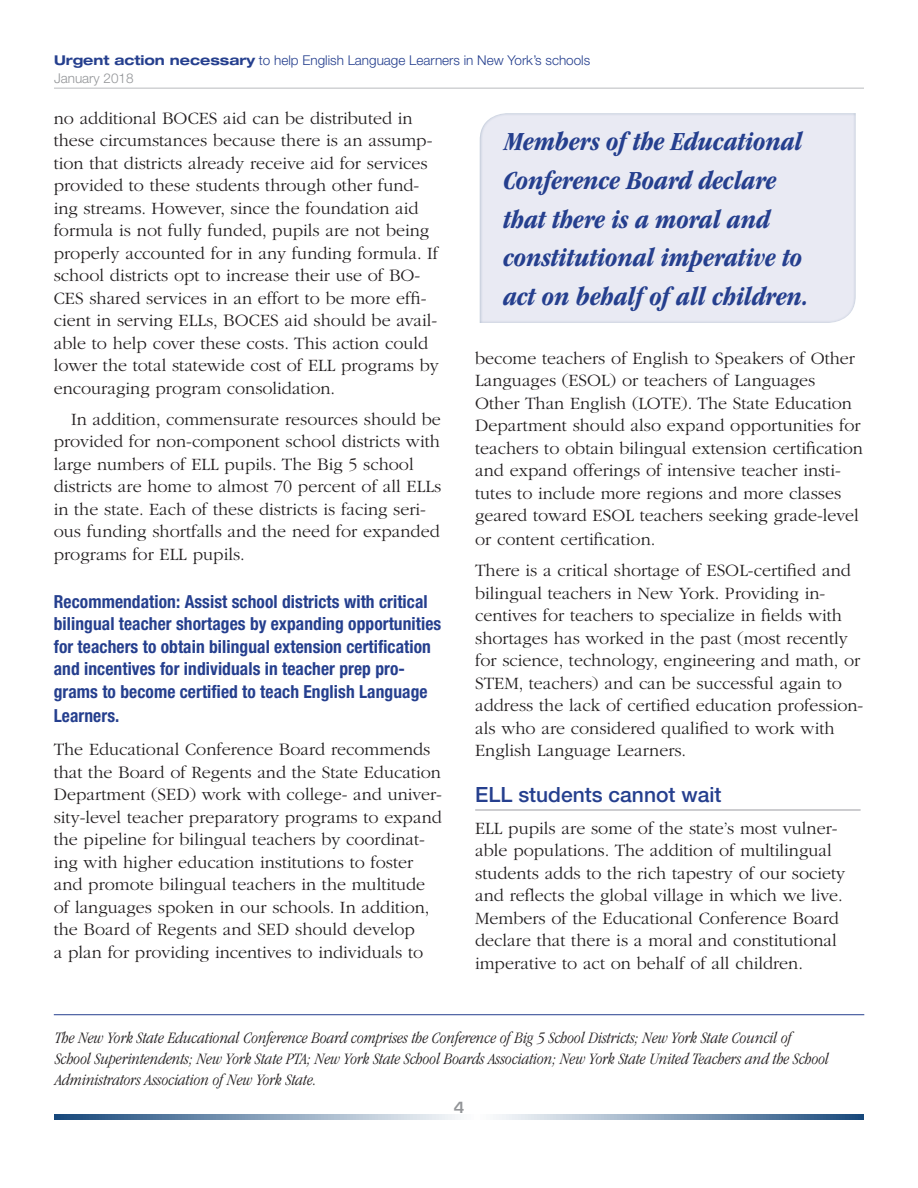
<style>
.page{position:relative;width:918px;height:1188px;background:#fff}
.page>*{position:absolute;margin:0;border:0;box-sizing:border-box;transform-origin:0 0}
.t1{font:italic 700 condensed 27px/39px "ITC Garamond Std";color:#253f8e}
.subhead{font:500 21px "Helvetica Neue LT Std";color:#253f8e}
.body_txt{font:300 18px/22.5px "ITC Garamond Std";color:#231f20}
.body_txt-2{font:700 condensed 18px/22.8px "Helvetica Neue LT Std";letter-spacing:.005em;color:#253f8e}
.body__italic{font:italic 300 condensed 16.5px/21px "ITC Garamond Std";color:#231f20}
.t2{font:600 15px "Eurostile LT Std";color:#939598}
.t3{font:300 13.5px/18px "Helvetica Neue LT Std";color:#253f8e}
.s1{font-weight:700;font-stretch:expanded}
.s2{color:#939598}
</style>
<div class="page">
<svg style="left:54px;top:1114px;width:810px;height:6px;background:#8ba3bd"></svg>
<hr style="left:54px;top:87px;width:810px;height:2px;background:#d1d2d4">
<hr style="left:475px;top:809px;width:386px;height:2px;background:#bcbdc0">
<hr style="left:54px;top:1014px;width:810px;height:1px;background:#253f8e">
<div style="left:478px;top:112px;width:378px;height:212px;background:#e9eaf3"></div>
<p class="t3" style="left:54px;top:51px;width:538px"><span class="s1">Urgent action necessary</span> to help English Language Learners in New York’s schools<br><span class="s2">January 2018</span></p>
<p class="body_txt" style="left:54px;top:107px;width:387px">no additional BOCES aid can be distributed in these circumstances because there is an assump&shy;tion that districts already receive aid for services provided to these students through other fund&shy;ing streams. However, since the foundation aid formula is not fully funded, pupils are not being properly accounted for in any funding formula. If school districts opt to increase their use of BO-CES shared services in an effort to be more effi&shy;cient in serving ELLs, BOCES aid should be avail&shy;able to help cover these costs. This action could lower the total statewide cost of ELL programs by encouraging program consolidation.</p>
<p class="body_txt" style="left:54px;top:408px;width:389px;text-indent:17px">In addition, commensurate resources should be provided for non-component school districts with large numbers of ELL pupils. The Big 5 school districts are home to almost 70 percent of all ELLs in the state. Each of these districts is facing seri&shy;ous funding shortfalls and the need for expanded programs for ELL pupils.</p>
<p class="body_txt-2" style="left:54px;top:589px;width:389px">Recommendation: Assist school districts with critical bilingual teacher shortages by expanding opportunities for teachers to obtain bilingual extension certification and incentives for individuals in teacher prep pro&shy;grams to become certified to teach English Language Learners.</p>
<p class="body_txt" style="left:54px;top:739px;width:390px">The Educational Conference Board recommends that the Board of Regents and the State Education Department (SED) work with college- and univer&shy;sity-level teacher preparatory programs to expand the pipeline for bilingual teachers by coordinat&shy;ing with higher education institutions to foster and promote bilingual teachers in the multitude of languages spoken in our schools. In addition, the Board of Regents and SED should develop<br>a plan for providing incentives to individuals to</p>
<h1 class="t1" style="left:503px;top:122px;width:307px">Members of the Educational<br>Conference Board declare that there is a moral and constitutional imperative to act on behalf of all children.</h1>
<p class="body_txt" style="left:475px;top:347px;width:389px">become teachers of English to Speakers of Other Languages (ESOL) or teachers of Languages Other Than English (LOTE). The State Education Department should also expand opportunities for teachers to obtain bilingual extension certification and expand offerings of intensive teacher insti&shy;tutes to include more regions and more classes geared toward ESOL teachers seeking grade-level or content certification.</p>
<p class="body_txt" style="left:475px;top:559px;width:390px">There is a critical shortage of ESOL-certified and bilingual teachers in New York. Providing in&shy;centives for teachers to specialize in fields with shortages has worked in the past (most recently for science, technology, engineering and math, or STEM, teachers) and can be successful again to address the lack of certified education profession&shy;als who are considered qualified to work with English Language Learners.</p>
<p class="subhead" style="left:475px;top:783px;width:248px">ELL students cannot wait</p>
<p class="body_txt" style="left:475px;top:817px;width:372px">ELL pupils are some of the state’s most vulner&shy;able populations. The addition of multilingual students adds to the rich tapestry of our society and reflects the global village in which we live.<br>Members of the Educational Conference Board declare that there is a moral and constitutional imperative to act on behalf of all children.</p>
<p class="body__italic" style="left:55px;top:1028px;width:775px">The New York State Educational Conference Board comprises the Conference of Big 5 School Districts; New York State Council of<br>School Superintendents; New York State PTA; New York State School Boards Association; New York State United Teachers and the School<br>Administrators Association of New York State.</p>
<p class="t2" style="left:454px;top:1098px;width:12px">4</p>
</div>
